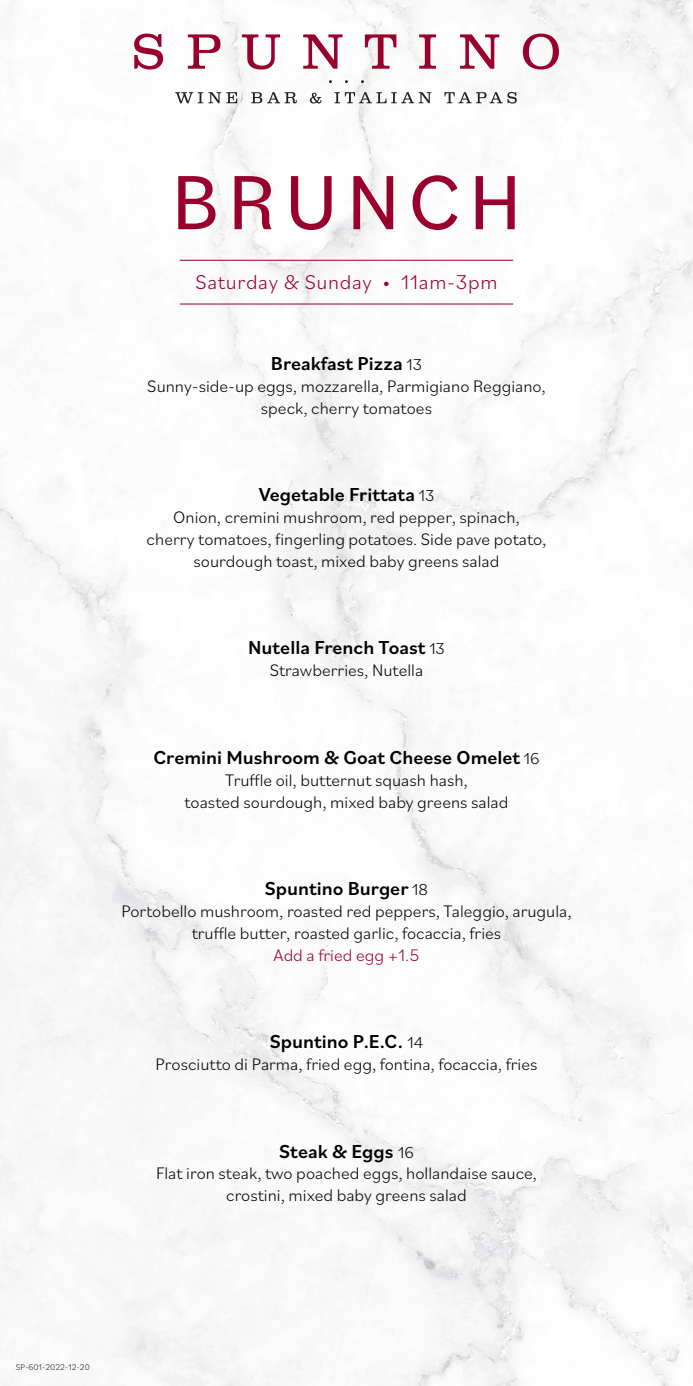
<style>
.page{position:relative;width:693px;height:1386px;background:#fff}
.page>*{position:absolute;margin:0;border:0;box-sizing:border-box;transform-origin:0 0}
.t1{font:80.5px "Bilo";letter-spacing:.1em;color:#98012d}
.t2{font:300 21px "Bilo";letter-spacing:.03em;color:#98012d}
.t3{font:500 19.6px "Bilo";color:#000}
.t4{font:300 17.5px/21.9px "Bilo";color:#000;text-align:center}
.t5{font:300 8.75px "Bilo";color:#231f20}
.s1{font-weight:300;font-size:16.62px}
.s2{color:#98012d}
</style>
<div class="page">
<img style="left:0;top:0;width:693px;height:1386px">
<hr style="left:180px;top:260px;width:333px;height:1px;background:#98012d">
<hr style="left:180px;top:304px;width:333px;height:1px;background:#98012d">
<svg style="left:134px;top:34px;width:425px;height:36px"></svg>
<svg style="left:175px;top:92px;width:342px;height:12px"></svg>
<p class="t1" style="left:171px;top:147px;width:352px">BRUNCH</p>
<p class="t2" style="left:195px;top:267px;width:304px">Saturday &amp; Sunday • 11am-3pm</p>
<p class="t3" style="left:271px;top:350px;width:153px">Breakfast Pizza <span class="s1">13</span></p>
<p class="t4" style="left:147px;top:374px;width:400px">Sunny-side-up eggs, mozzarella, Parmigiano Reggiano,</p>
<p class="t4" style="left:261px;top:396px;width:173px">speck, cherry tomatoes</p>
<p class="t3" style="left:259px;top:481px;width:177px">Vegetable Frittata <span class="s1">13</span></p>
<p class="t4" style="left:147px;top:506px;width:401px">Onion, cremini mushroom, red pepper, spinach,<br>cherry tomatoes, fingerling potatoes. Side pave potato, sourdough toast, mixed baby greens salad</p>
<p class="t3" style="left:248px;top:634px;width:198px">Nutella French Toast <span class="s1">13</span></p>
<p class="t4" style="left:270px;top:659px;width:155px">Strawberries, Nutella</p>
<p class="t3" style="left:153px;top:744px;width:388px">Cremini Mushroom &amp; Goat Cheese Omelet <span class="s1">16</span></p>
<p class="t4" style="left:184px;top:768px;width:326px">Truffle oil, butternut squash hash,<br>toasted sourdough, mixed baby greens salad</p>
<p class="t3" style="left:265px;top:875px;width:165px">Spuntino Burger <span class="s1">18</span></p>
<p class="t4" style="left:121px;top:900px;width:452px">Portobello mushroom, roasted red peppers, Taleggio, arugula, truffle butter, roasted garlic, focaccia, fries<br><span class="s2">Add a fried egg +1.5</span></p>
<p class="t3" style="left:270px;top:1028px;width:155px">Spuntino P.E.C. <span class="s1">14</span></p>
<p class="t4" style="left:155px;top:1053px;width:384px">Prosciutto di Parma, fried egg, fontina, focaccia, fries</p>
<p class="t3" style="left:279px;top:1138px;width:136px">Steak &amp; Eggs <span class="s1">16</span></p>
<p class="t4" style="left:156px;top:1162px;width:382px">Flat iron steak, two poached eggs, hollandaise sauce, crostini, mixed baby greens salad</p>
<p class="t5" style="left:16px;top:1361px;width:76px">SP-601-2022-12-20</p>
</div>
